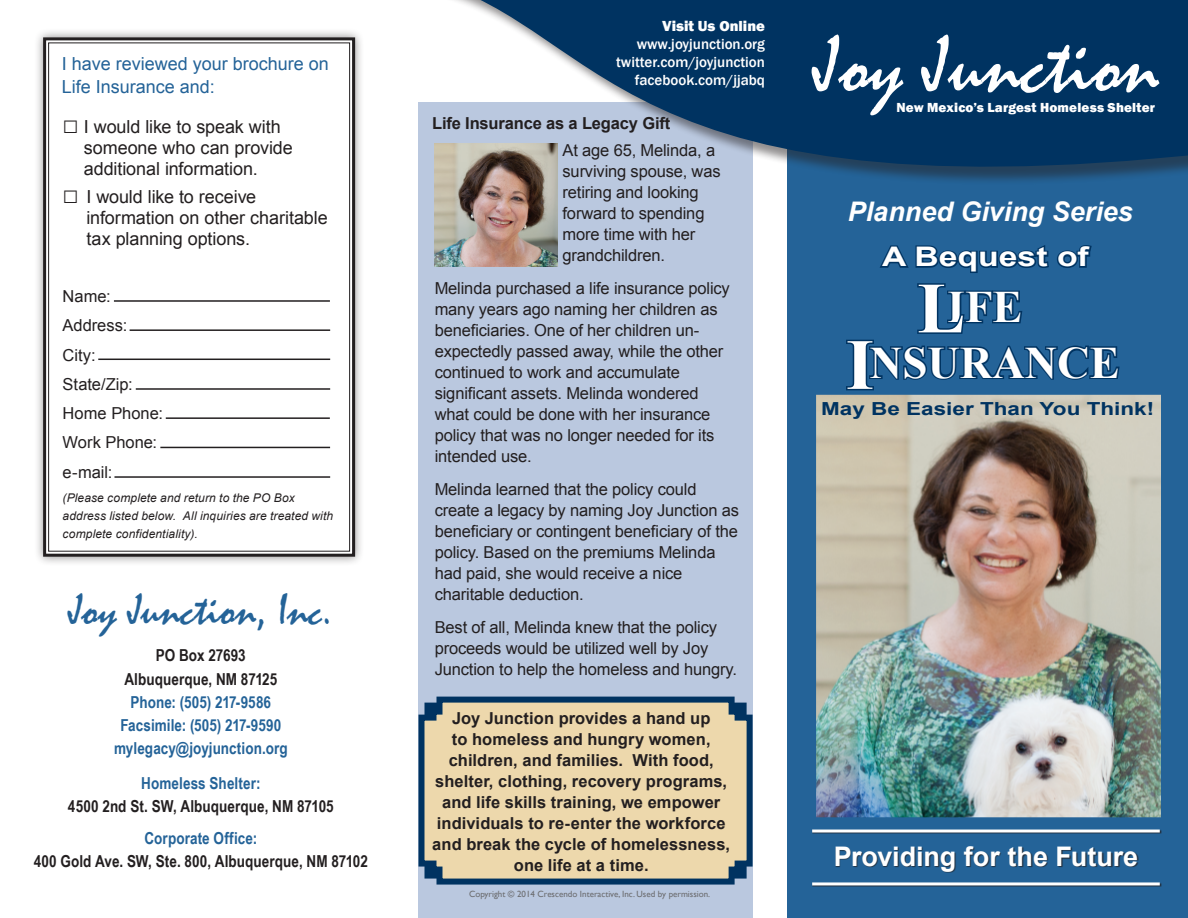
<style>
.page{position:relative;width:1188px;height:918px;background:#fff}
.page>*{position:absolute;margin:0;border:0;box-sizing:border-box;transform-origin:0 0}
.Header-NEW_White{font:82.5px "Mistral";color:#fff}
.Header-NEW_White-2{font:700 72px "Times New Roman";color:#fff}
.Checklist_Text{font:45px "Mistral";color:#246398}
.Header-NEW_White-3{font:700 45px "Times New Roman";color:#fff}
.Header-NEW_White-4{font:700 27px "Arial";color:#fff}
.Header-NEW_White-5{font:italic 700 27px "Arial";color:#fff}
.Header-NEW_White-6{font:700 27px "Arial";color:#fff;scale:1.25 1}
.Body_Copy{font:18px/21px "Arial";letter-spacing:-.005em;color:#231f20}
.Header-NEW_White-7{font:18px/22.5px "Arial";color:#246398}
.Header-NEW_White-8{font:700 18px "Arial";color:#003361;scale:1.25 1}
.Donor_Story{font:16.5px/21px "Arial";letter-spacing:-.01em;color:#231f20}
.Body_Copy-2{font:700 16.5px/21px "Arial";letter-spacing:.005em;color:#231f20;text-align:center}
.Checklist_Text-2{font:700 16.5px "Arial Narrow";letter-spacing:.005em;color:#231f20}
.Checklist_Text-3{font:700 16.5px "Arial Narrow";letter-spacing:.005em;color:#246398}
.Subheads{font:16.5px "Arial";color:#231f20}
.Donor_Story-2{font:700 16.5px "Arial";letter-spacing:-.01em;color:#231f20}
.t1{font:500 15px "Franklin Gothic";color:#fff}
.t2{font:800 15px "Franklin Gothic";color:#fff}
.t3{font:800 13.5px "Franklin Gothic";letter-spacing:.015em;color:#fff}
.Body_Copy-3{font:italic 12px/18px "Arial";letter-spacing:.01em;color:#231f20}
.t4{font:9px "Gill Sans";color:#6c6d70}
.s1{font-size:27px}
</style>
<div class="page">
<div style="left:418px;top:103px;width:335px;height:815px;background:#bac8df"></div>
<div style="left:788px;top:0;width:400px;height:918px;background:#246398"></div>
<svg style="left:418px;top:0;width:770px;height:224px;fill:#003361"></svg>
<div style="left:813px;top:830px;width:349px;height:57px;background:#231f20;opacity:.75"></div>
<hr style="left:812px;top:830px;width:348px;height:3px;background:#fff">
<hr style="left:812px;top:882px;width:348px;height:3px;background:#fff">
<svg style="left:880px;top:245px;width:212px;height:28px"></svg>
<div style="left:34px;top:28px;width:331px;height:538px;background:#231f20;opacity:.5"></div>
<svg style="left:42px;top:36px;width:315px;height:522px"></svg>
<div style="left:48px;top:42px;width:302px;height:510px;border:1px solid #231f20"></div>
<hr style="left:114px;top:300px;width:216px;height:2px;background:#231f20">
<hr style="left:130px;top:329px;width:200px;height:2px;background:#231f20">
<hr style="left:98px;top:359px;width:232px;height:1px;background:#231f20">
<hr style="left:136px;top:388px;width:194px;height:2px;background:#231f20">
<hr style="left:166px;top:417px;width:164px;height:2px;background:#231f20">
<hr style="left:160px;top:447px;width:170px;height:1px;background:#231f20">
<hr style="left:114px;top:476px;width:216px;height:2px;background:#231f20">
<img style="left:816px;top:395px;width:345px;height:422px">
<img style="left:434px;top:144px;width:123px;height:123px">
<svg style="left:846px;top:283px;width:274px;height:108px"></svg>
<svg style="left:418px;top:696px;width:335px;height:189px;background:#d3c6a5"></svg>
<p class="Header-NEW_White-7" style="left:62px;top:53px;width:269px">I have reviewed your brochure on<br>Life Insurance and:</p>
<p class="Body_Copy" style="left:84px;top:117px;width:210px;text-indent:-21px"><span class="s1">□</span> I would like to speak with someone who can provide additional information.</p>
<p class="Body_Copy" style="left:86px;top:187px;width:243px;text-indent:-24px"><span class="s1">□</span> I would like to receive information on other charitable tax planning options.</p>
<p class="Subheads" style="left:63px;top:286px;width:50px">Name:</p>
<p class="Subheads" style="left:63px;top:315px;width:66px">Address:</p>
<p class="Subheads" style="left:63px;top:344px;width:35px">City:</p>
<p class="Subheads" style="left:63px;top:373px;width:72px">State/Zip:</p>
<p class="Subheads" style="left:63px;top:403px;width:102px">Home Phone:</p>
<p class="Subheads" style="left:63px;top:432px;width:96px">Work Phone:</p>
<p class="Subheads" style="left:63px;top:461px;width:51px">e-mail:</p>
<p class="Body_Copy-3" style="left:63px;top:489px;width:272px">(Please complete and return to the PO Box address listed below. All inquiries are treated with complete confidentiality).</p>
<p class="Checklist_Text" style="left:69px;top:583px;width:265px">Joy Junction, Inc.</p>
<p class="Checklist_Text-2" style="left:156px;top:643px;width:91px">PO Box 27693</p>
<p class="Checklist_Text-2" style="left:124px;top:666px;width:154px">Albuquerque, NM 87125</p>
<p class="Checklist_Text-3" style="left:131px;top:689px;width:142px">Phone: (505) 217-9586</p>
<p class="Checklist_Text-3" style="left:120px;top:713px;width:163px">Facsimile: (505) 217-9590</p>
<p class="Checklist_Text-3" style="left:114px;top:736px;width:175px">mylegacy@joyjunction.org</p>
<p class="Checklist_Text-3" style="left:141px;top:770px;width:121px">Homeless Shelter:</p>
<p class="Checklist_Text-2" style="left:68px;top:794px;width:267px">4500 2nd St. SW, Albuquerque, NM 87105</p>
<p class="Checklist_Text-3" style="left:144px;top:825px;width:114px">Corporate Office:</p>
<p class="Checklist_Text-2" style="left:34px;top:848px;width:336px">400 Gold Ave. SW, Ste. 800, Albuquerque, NM 87102</p>
<p class="t2" style="left:662px;top:16px;width:104px">Visit Us Online</p>
<p class="t1" style="left:637px;top:34px;width:130px">www.joyjunction.org</p>
<p class="t1" style="left:616px;top:52px;width:150px">twitter.com/joyjunction</p>
<p class="t1" style="left:635px;top:70px;width:132px">facebook.com/jjabq</p>
<p class="Donor_Story-2" style="left:432px;top:112px;width:240px">Life Insurance as a Legacy Gift</p>
<p class="Donor_Story" style="left:563px;top:140px;width:160px">At age 65, Melinda, a surviving spouse, was retiring and looking forward to spending more time with her grandchildren.</p>
<p class="Donor_Story" style="left:435px;top:278px;width:297px">Melinda purchased a life insurance policy many years ago naming her children as beneficiaries. One of her children un&shy;expectedly passed away, while the other continued to work and accumulate significant assets. Melinda wondered</p>
<p class="Donor_Story" style="left:435px;top:404px;width:281px">what could be done with her insurance policy that was no longer needed for its intended use.</p>
<p class="Donor_Story" style="left:435px;top:479px;width:306px">Melinda learned that the policy could create a legacy by naming Joy Junction as beneficiary or contingent beneficiary of the policy. Based on the premiums Melinda had paid, she would receive a nice charitable deduction.</p>
<p class="Donor_Story" style="left:435px;top:617px;width:304px">Best of all, Melinda knew that the policy proceeds would be utilized well by Joy<br>Junction to help the homeless and hungry.</p>
<p class="Body_Copy-2" style="left:452px;top:708px;width:260px">Joy Junction provides a hand up</p>
<p class="Body_Copy-2" style="left:432px;top:729px;width:299px">to homeless and hungry women, children, and families. With food, shelter, clothing, recovery programs, and life skills training, we empower individuals to re-enter the workforce and break the cycle of homelessness, one life at a time.</p>
<p class="t4" style="left:469px;top:889px;width:243px">Copyright © 2014 Crescendo Interactive, Inc. Used by permission.</p>
<p class="Header-NEW_White" style="left:814px;top:16px;width:346px">Joy Junction</p>
<p class="t3" style="left:896px;top:99px;width:260px">New Mexico’s Largest Homeless Shelter</p>
<p class="Header-NEW_White-5" style="left:848px;top:194px;width:287px">Planned Giving Series</p>
<p class="Header-NEW_White-6" style="left:882px;top:239px;width:167px">A Bequest of</p>
<p class="Header-NEW_White-2" style="left:917px;top:259px;width:50px">L</p>
<p class="Header-NEW_White-3" style="left:948px;top:276px;width:77px">IFE</p>
<p class="Header-NEW_White-2" style="left:846px;top:315px;width:30px">I</p>
<p class="Header-NEW_White-3" style="left:870px;top:331px;width:251px">NSURANCE</p>
<p class="Header-NEW_White-8" style="left:821px;top:397px;width:268px">May Be Easier Than You Think!</p>
<p class="Header-NEW_White-4" style="left:834px;top:839px;width:306px">Providing for the Future</p>
</div>
